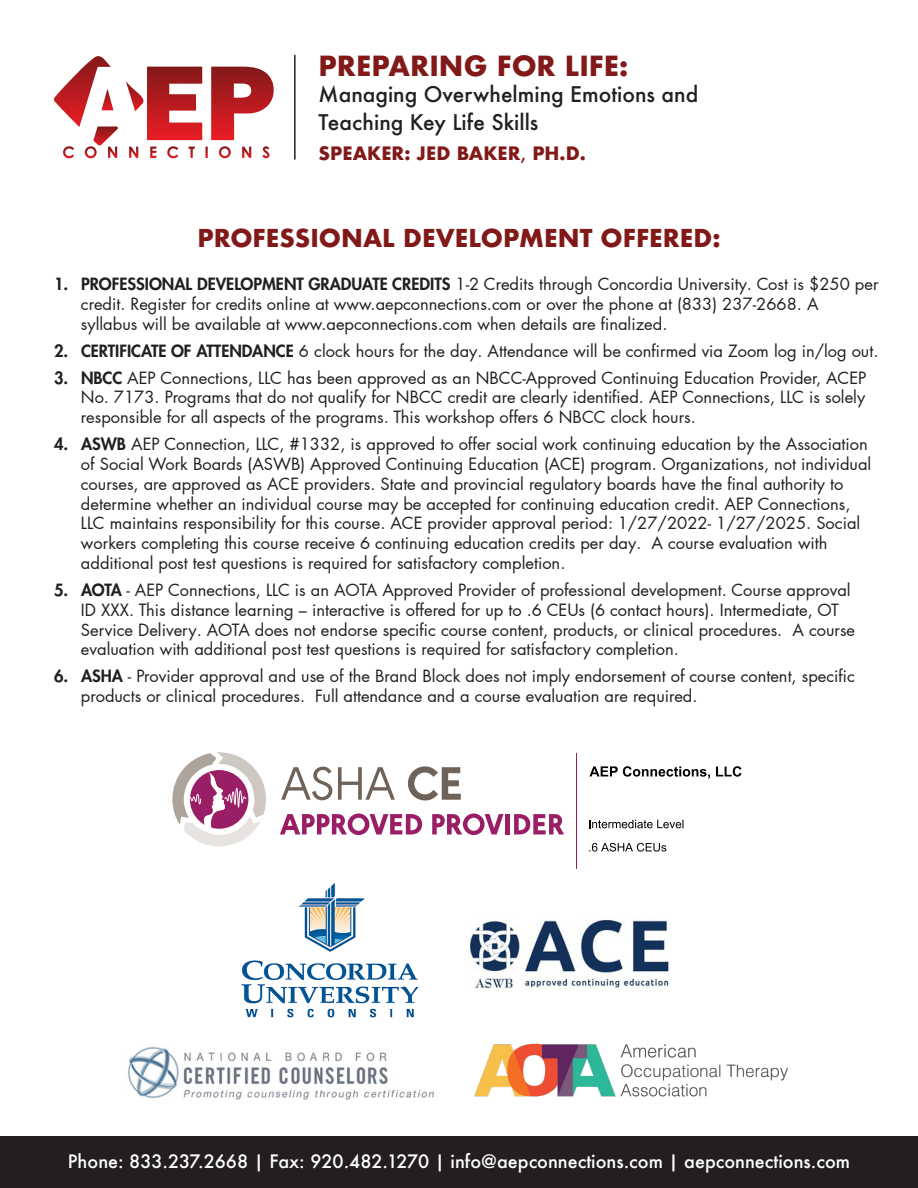
<style>
.page{position:relative;width:918px;height:1188px;background:#fff}
.page>*{position:absolute;margin:0;border:0;box-sizing:border-box;transform-origin:0 0}
.t1{font:700 27px "Futura";color:#821919}
.t2{font:700 24px "Futura";color:#821919}
.t3{font:500 21px/28.8px "Futura";color:#231f20}
.t4{font:500 18px "Futura";color:#fff}
.t5{font:700 18px "Futura";color:#821919}
.t6{font:16.5px/19.8px "Futura LT Pro";color:#231f20}
.s1{font-weight:500}
.s2{font-weight:800}
</style>
<div class="page">
<div style="left:0;top:1136px;width:918px;height:52px;background:#231f20"></div>
<img style="left:241px;top:883px;width:178px;height:135px">
<img style="left:470px;top:919px;width:199px;height:71px">
<hr style="left:576px;top:753px;width:1px;height:116px;background:#991e66">
<svg style="left:281px;top:767px;width:51px;height:33px"></svg>
<svg style="left:338px;top:767px;width:57px;height:33px"></svg>
<svg style="left:408px;top:766px;width:53px;height:34px"></svg>
<svg style="left:280px;top:813px;width:142px;height:22px"></svg>
<svg style="left:432px;top:813px;width:72px;height:22px"></svg>
<div style="left:505px;top:814px;width:5px;height:20px;background:#991e66"></div>
<svg style="left:514px;top:814px;width:50px;height:20px"></svg>
<svg style="left:172px;top:752px;width:94px;height:95px"></svg>
<svg style="left:589px;top:766px;width:121px;height:13px"></svg>
<svg style="left:716px;top:766px;width:25px;height:11px"></svg>
<svg style="left:589px;top:820px;width:95px;height:8px"></svg>
<svg style="left:589px;top:843px;width:77px;height:9px"></svg>
<img style="left:128px;top:1047px;width:307px;height:53px">
<img style="left:474px;top:1043px;width:314px;height:54px">
<svg style="left:211px;top:67px;width:63px;height:73px"></svg>
<svg style="left:126px;top:67px;width:76px;height:73px"></svg>
<svg style="left:129px;top:146px;width:9px;height:12px"></svg>
<svg style="left:242px;top:147px;width:9px;height:11px"></svg>
<svg style="left:219px;top:146px;width:12px;height:12px"></svg>
<svg style="left:54px;top:56px;width:64px;height:103px"></svg>
<svg style="left:167px;top:146px;width:11px;height:13px"></svg>
<svg style="left:150px;top:147px;width:7px;height:11px"></svg>
<svg style="left:262px;top:146px;width:8px;height:12px"></svg>
<svg style="left:188px;top:147px;width:7px;height:11px"></svg>
<svg style="left:205px;top:147px;width:3px;height:11px"></svg>
<hr style="left:294px;top:55px;width:2px;height:104px;background:#231f20">
<p class="t1" style="left:319px;top:47px;width:311px">PREPARING FOR LIFE:</p>
<p class="t3" style="left:319px;top:79px;width:381px">Managing Overwhelming Emotions and<br>Teaching Key Life Skills</p>
<p class="t5" style="left:319px;top:141px;width:269px">SPEAKER: JED BAKER<span class="s1">,</span> PH.D.</p>
<p class="t2" style="left:197px;top:220px;width:525px">PROFESSIONAL DEVELOPMENT OFFERED:</p>
<p class="t6" style="left:81px;top:274px;width:799px;text-indent:-27px"><span class="s2">1. PROFESSIONAL DEVELOPMENT GRADUATE CREDITS</span> 1-2 Credits through Concordia University. Cost is $250 per credit. Register for credits online at www.aepconnections.com or over the phone at (833) 237-2668. A syllabus will be available at www.aepconnections.com when details are finalized.</p>
<p class="t6" style="left:54px;top:341px;width:826px"><span class="s2">2. CERTIFICATE OF ATTENDANCE</span> 6 clock hours for the day. Attendance will be confirmed via Zoom log in/log out.</p>
<p class="t6" style="left:81px;top:368px;width:787px;text-align:justify;text-indent:-27px"><span class="s2">3. NBCC</span> AEP Connections, LLC has been approved as an NBCC-Approved Continuing Education Provider, ACEP No. 7173. Programs that do not qualify for NBCC credit are clearly identified. AEP Connections, LLC is solely responsible for all aspects of the programs. This workshop offers 6 NBCC clock hours.</p>
<p class="t6" style="left:81px;top:434px;width:792px;text-indent:-27px"><span class="s2">4. ASWB</span> AEP Connection, LLC, #1332, is approved to offer social work continuing education by the Association of Social Work Boards (ASWB) Approved Continuing Education (ACE) program. Organizations, not individual courses, are approved as ACE providers. State and provincial regulatory boards have the final authority to determine whether an individual course may be accepted for continuing education credit. AEP Connections, LLC maintains responsibility for this course. ACE provider approval period: 1/27/2022- 1/27/2025. Social workers completing this course receive 6 continuing education credits per day. A course evaluation with additional post test questions is required for satisfactory completion.</p>
<p class="t6" style="left:81px;top:580px;width:776px;text-indent:-27px"><span class="s2">5. AOTA</span> - AEP Connections, LLC is an AOTA Approved Provider of professional development. Course approval ID XXX. This distance learning – interactive is offered for up to .6 CEUs (6 contact hours). Intermediate, OT Service Delivery. AOTA does not endorse specific course content, products, or clinical procedures. A course evaluation with additional post test questions is required for satisfactory completion.</p>
<p class="t6" style="left:81px;top:666px;width:776px;text-indent:-27px"><span class="s2">6. ASHA</span> - Provider approval and use of the Brand Block does not imply endorsement of course content, specific products or clinical procedures. Full attendance and a course evaluation are required.</p>
<p class="t4" style="left:68px;top:1149px;width:784px">Phone: 833.237.2668 | Fax: 920.482.1270 | info@aepconnections.com | aepconnections.com</p>
</div>
